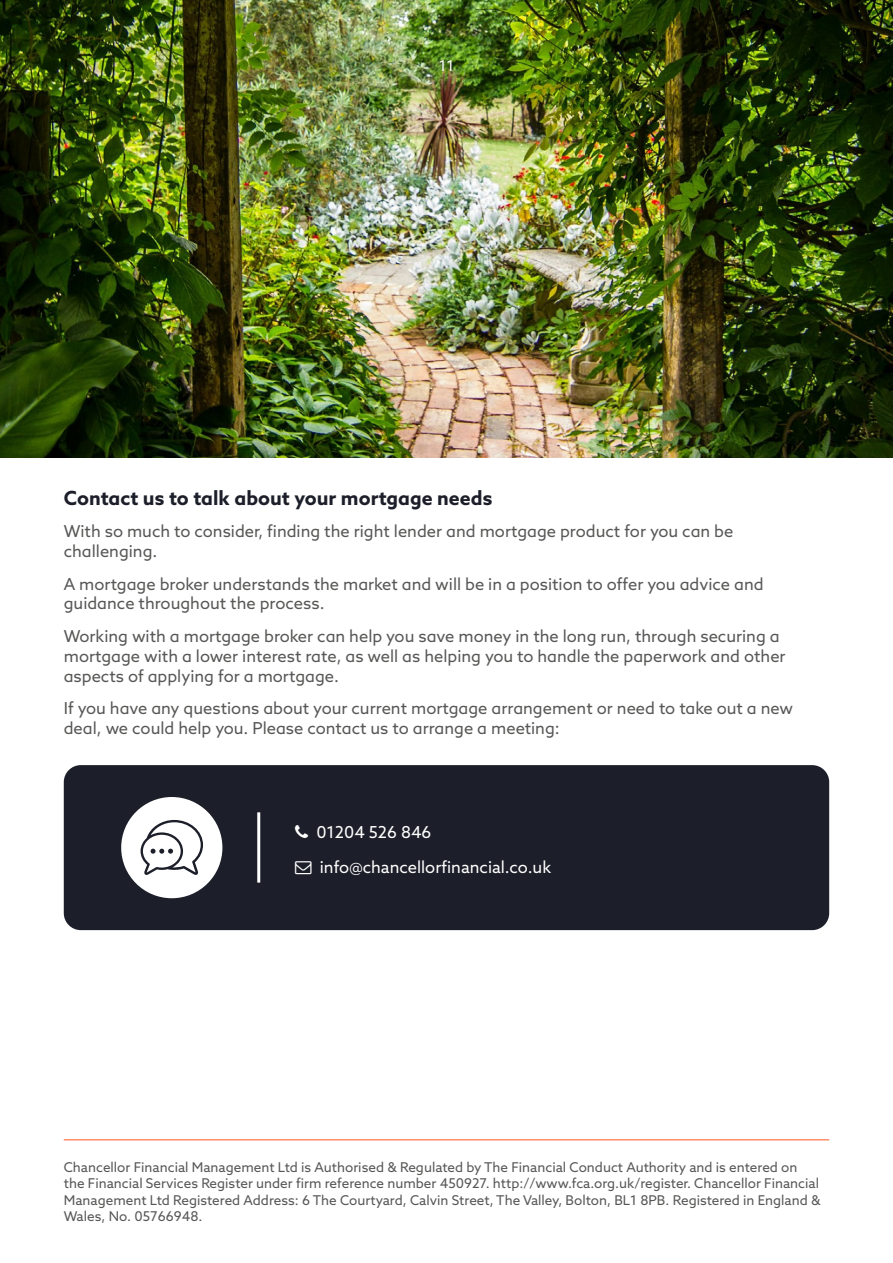
<style>
.page{position:relative;width:893px;height:1263px;background:#fff}
.page>*{position:absolute;margin:0;border:0;box-sizing:border-box;transform-origin:0 0}
.t1{font:700 19.5px "Azo Sans";color:#1c1f29}
.t2{font:16.5px/19.8px "Azo Sans";color:#575756}
.t3{font:16.5px "Azo Sans";color:#fff}
.t4{font:15px "Azo Sans";color:#fff}
.t5{font:13.5px/16.2px "Azo Sans";color:#575756}
</style>
<div class="page">
<img style="left:0;top:0;width:893px;height:457px">
<div style="left:64px;top:765px;width:765px;height:165px;background:#1c1f29;border-radius:17px"></div>
<hr style="left:257px;top:812px;width:3px;height:70px;background:#fff">
<div style="left:121px;top:797px;width:101px;height:101px;background:#fff;border-radius:50%"></div>
<svg style="left:141px;top:820px;width:62px;height:55px"></svg>
<hr style="left:64px;top:1139px;width:765px;height:1px;background:#ff8e6f">
<p class="t4" style="left:439px;top:56px;width:17px">11</p>
<p class="t1" style="left:64px;top:485px;width:430px">Contact us to talk about your mortgage needs</p>
<p class="t2" style="left:64px;top:521px;width:671px">With so much to consider, finding the right lender and mortgage product for you can be challenging.</p>
<p class="t2" style="left:64px;top:574px;width:701px">A mortgage broker understands the market and will be in a position to offer you advice and guidance throughout the process.</p>
<p class="t2" style="left:64px;top:626px;width:723px">Working with a mortgage broker can help you save money in the long run, through securing a mortgage with a lower interest rate, as well as helping you to handle the paperwork and other aspects of applying for a mortgage.</p>
<p class="t2" style="left:64px;top:698px;width:731px">If you have any questions about your current mortgage arrangement or need to take out a new deal, we could help you. Please contact us to arrange a meeting:</p>
<p class="t3" style="left:316px;top:822px;width:117px">01204 526 846</p>
<p class="t3" style="left:320px;top:857px;width:233px">info@chancellorfinancial.co.uk</p>
<p class="t5" style="left:64px;top:1159px;width:758px">Chancellor Financial Management Ltd is Authorised &amp; Regulated by The Financial Conduct Authority and is entered on the Financial Services Register under firm reference number 450927. http://www.fca.org.uk/register. Chancellor Financial Management Ltd Registered Address: 6 The Courtyard, Calvin Street, The Valley, Bolton, BL1 8PB. Registered in England &amp; Wales, No. 05766948.</p>
</div>
